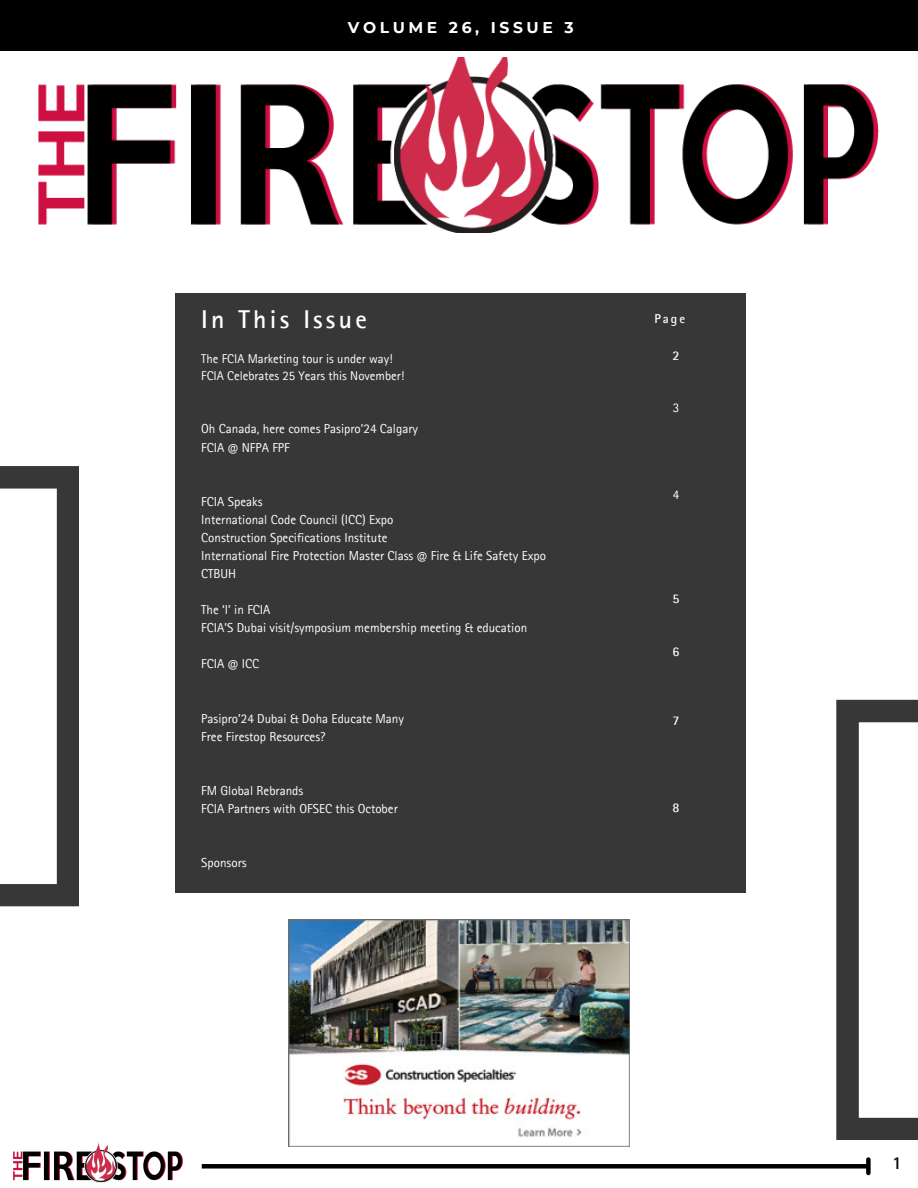
<style>
.page{position:relative;width:918px;height:1188px;background:#fff}
.page>*{position:absolute;margin:0;border:0;box-sizing:border-box;transform-origin:0 0}
.t1{font:700 25.8px "Rotis Sans Serif Pro";letter-spacing:.125em;color:#fff}
.t2{font:700 18px "Rotis Sans Serif Pro";color:#000}
.t3{font:700 15.6px "Montserrat";letter-spacing:.23em;color:#fff}
.t4{font:13.05px "Rotis Sans Serif Pro";color:#fff}
.t5{font:700 13.05px "Rotis Sans Serif Pro";color:#fff}
.t6{font:700 12.9px "Rotis Sans Serif Pro";color:#fff}
.t7{font:12.75px "Rotis Sans Serif Pro";color:#fff}
</style>
<div class="page">
<div style="left:0;top:0;width:918px;height:50px;background:#000"></div>
<svg style="left:0;top:466px;width:79px;height:440px"></svg>
<img style="left:39px;top:57px;width:839px;height:176px">
<img style="left:289px;top:920px;width:341px;height:226px">
<div style="left:202px;top:1164px;width:665px;height:5px;background:#000"></div>
<div style="left:866px;top:1160px;width:5px;height:13px;background:#000"></div>
<img style="left:13px;top:1142px;width:169px;height:41px">
<div style="left:175px;top:293px;width:571px;height:600px;background:#373737"></div>
<svg style="left:836px;top:700px;width:82px;height:440px"></svg>
<p class="t3" style="left:348px;top:18px;width:227px">VOLUME 26, ISSUE 3</p>
<p class="t1" style="left:201px;top:310px;width:167px">In This Issue</p>
<p class="t6" style="left:654px;top:314px;width:32px">Page</p>
<h4 class="t7" style="left:201px;top:354px;width:193px">The FCIA Marketing tour is under way!</h4>
<p class="t7" style="left:201px;top:371px;width:205px">FCIA Celebrates 25 Years this November!</p>
<p class="t4" style="left:201px;top:424px;width:218px">Oh Canada, here comes Pasipro’24 Calgary</p>
<h4 class="t4" style="left:201px;top:443px;width:90px">FCIA @ NFPA FPF</h4>
<h4 class="t4" style="left:201px;top:497px;width:63px">FCIA Speaks</h4>
<h4 class="t4" style="left:201px;top:515px;width:194px">International Code Council (ICC) Expo</h4>
<h4 class="t4" style="left:201px;top:533px;width:188px">Construction Specifications Institute</h4>
<p class="t4" style="left:201px;top:551px;width:346px">International Fire Protection Master Class @ Fire &amp; Life Safety Expo</p>
<p class="t4" style="left:201px;top:569px;width:37px">CTBUH</p>
<p class="t4" style="left:201px;top:605px;width:71px">The ‘I’ in FCIA</p>
<p class="t4" style="left:201px;top:623px;width:327px">FCIA’S Dubai visit/symposium membership meeting &amp; education</p>
<p class="t4" style="left:201px;top:659px;width:59px">FCIA @ ICC</p>
<p class="t4" style="left:201px;top:714px;width:204px">Pasipro’24 Dubai &amp; Doha Educate Many</p>
<p class="t4" style="left:201px;top:732px;width:126px">Free Firestop Resources?</p>
<p class="t4" style="left:201px;top:786px;width:104px">FM Global Rebrands</p>
<p class="t4" style="left:201px;top:804px;width:198px">FCIA Partners with OFSEC this October</p>
<p class="t4" style="left:201px;top:858px;width:47px">Sponsors</p>
<p class="t5" style="left:672px;top:351px;width:9px">2</p>
<h3 class="t4" style="left:673px;top:403px;width:8px">3</h3>
<p class="t4" style="left:673px;top:490px;width:8px">4</p>
<p class="t5" style="left:672px;top:594px;width:9px">5</p>
<p class="t5" style="left:672px;top:646px;width:9px">6</p>
<p class="t5" style="left:672px;top:716px;width:9px">7</p>
<p class="t5" style="left:672px;top:803px;width:9px">8</p>
<h1 class="t2" style="left:892px;top:1156px;width:11px">1</h1>
</div>
